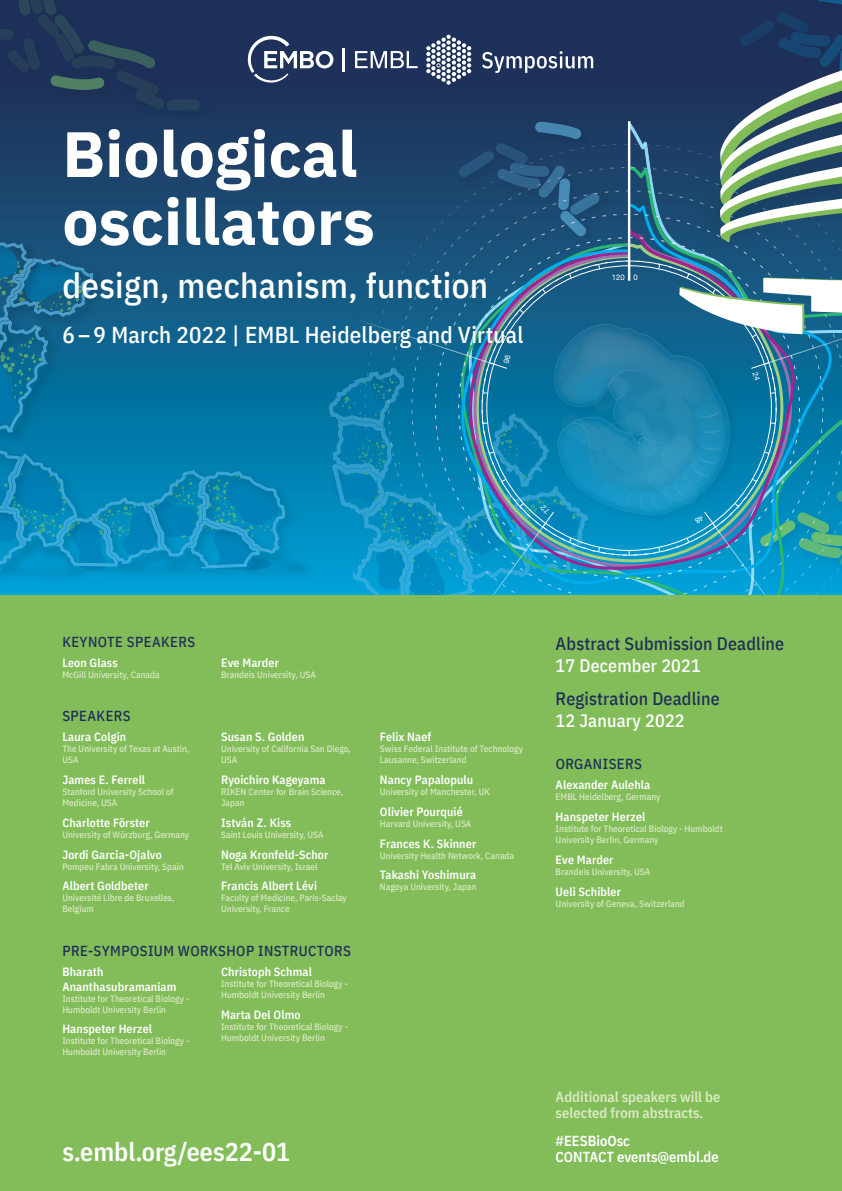
<style>
.page{position:relative;width:842px;height:1191px;background:#fff}
.page>*{position:absolute;margin:0;border:0;box-sizing:border-box;transform-origin:0 0}
.t1{font:700 64px/68px "IBM Plex Sans";color:#fff}
.t2{font:500 35px "IBM Plex Sans Cond";letter-spacing:.01em;color:#fff}
.t3{font:600 26px "IBM Plex Sans Cond";color:#fff}
.t4{font:500 23px "IBM Plex Sans Cond";letter-spacing:.01em;color:#fff}
.t5{font:500 18px "IBM Plex Sans Cond";letter-spacing:.01em;color:#222f56}
.t6{font:500 18px "IBM Plex Sans Cond";letter-spacing:.01em;color:#fff}
.t7{font:500 14.5px "IBM Plex Sans Cond";letter-spacing:.03em;color:#202f56}
.t8{font:600 14.5px/16px "IBM Plex Sans Cond";color:#dbe9c3}
.t9{font:600 14.5px "IBM Plex Sans Cond";color:#fff}
.t10{font:500 14.5px "IBM Plex Sans Cond";letter-spacing:.03em;color:#222f56}
.t11{font:600 12px/14.4px "IBM Plex Sans Cond";letter-spacing:.01em;color:#fff}
.t12{font:500 9.2px/11px "IBM Plex Sans Cond";color:#dbe9c3}
.t13{font:7.7px "Helvetica Neue";color:#fff}
</style>
<div class="page">
<div style="left:0;top:595px;width:842px;height:596px;background:#82bd5a"></div>
<svg style="left:0;top:0;width:842px;height:595px;background:#1f688f"></svg>
<h1 class="t1" style="left:62px;top:115px;width:314px">Biological oscillators</h1>
<h2 class="t2" style="left:62px;top:258px;width:427px">design, mechanism, function</h2>
<h3 class="t4" style="left:62px;top:317px;width:463px">6 – 9 March 2022 | EMBL Heidelberg and Virtual</h3>
<p class="t13" style="left:612px;top:271px;width:27px">120 0</p>
<h3 class="t10" style="left:62px;top:630px;width:134px">KEYNOTE SPEAKERS</h3>
<h3 class="t11" style="left:62px;top:654px;width:57px">Leon Glass</h3>
<p class="t12" style="left:62px;top:668px;width:99px">McGill University, Canada</p>
<h3 class="t7" style="left:62px;top:705px;width:70px">SPEAKERS</h3>
<h3 class="t11" style="left:62px;top:729px;width:65px">Laura Colgin</h3>
<p class="t12" style="left:62px;top:743px;width:129px">The University of Texas at Austin,<br>USA</p>
<h3 class="t11" style="left:62px;top:771px;width:84px">James E. Ferrell</h3>
<p class="t12" style="left:62px;top:785px;width:113px">Stanford University School of<br>Medicine, USA</p>
<h3 class="t11" style="left:62px;top:814px;width:89px">Charlotte Förster</h3>
<p class="t12" style="left:62px;top:828px;width:128px">University of Würzburg, Germany</p>
<h3 class="t11" style="left:62px;top:846px;width:101px">Jordi Garcia-Ojalvo</h3>
<p class="t12" style="left:62px;top:860px;width:123px">Pompeu Fabra University, Spain</p>
<h3 class="t11" style="left:62px;top:877px;width:88px">Albert Goldbeter</h3>
<p class="t12" style="left:62px;top:891px;width:114px">Université Libre de Bruxelles,<br>Belgium</p>
<h3 class="t11" style="left:221px;top:654px;width:59px">Eve Marder</h3>
<p class="t12" style="left:221px;top:668px;width:96px">Brandeis University, USA</p>
<h3 class="t11" style="left:221px;top:729px;width:85px">Susan S. Golden</h3>
<p class="t12" style="left:221px;top:743px;width:131px">University of California San Diego,<br>USA</p>
<h3 class="t11" style="left:221px;top:771px;width:106px">Ryoichiro Kageyama</h3>
<p class="t12" style="left:221px;top:785px;width:124px">RIKEN Center for Brain Science,<br>Japan</p>
<h3 class="t11" style="left:221px;top:814px;width:72px">István Z. Kiss</h3>
<p class="t12" style="left:221px;top:828px;width:104px">Saint Louis University, USA</p>
<h3 class="t11" style="left:221px;top:846px;width:109px">Noga Kronfeld-Schor</h3>
<p class="t12" style="left:221px;top:860px;width:98px">Tel Aviv University, Israel</p>
<h3 class="t11" style="left:221px;top:877px;width:97px">Francis Albert Lévi</h3>
<p class="t12" style="left:221px;top:891px;width:127px">Faculty of Medicine, Paris-Saclay<br>University, France</p>
<h3 class="t7" style="left:62px;top:939px;width:290px">PRE-SYMPOSIUM WORKSHOP INSTRUCTORS</h3>
<h3 class="t11" style="left:62px;top:963px;width:116px">Bharath<br>Ananthasubramaniam</h3>
<p class="t12" style="left:62px;top:992px;width:128px">Institute for Theoretical Biology -<br>Humboldt University Berlin</p>
<h3 class="t11" style="left:62px;top:1021px;width:91px">Hanspeter Herzel</h3>
<p class="t12" style="left:62px;top:1034px;width:128px">Institute for Theoretical Biology -<br>Humboldt University Berlin</p>
<h3 class="t11" style="left:221px;top:963px;width:92px">Christoph Schmal</h3>
<p class="t12" style="left:221px;top:977px;width:128px">Institute for Theoretical Biology -<br>Humboldt University Berlin</p>
<h3 class="t11" style="left:221px;top:1006px;width:81px">Marta Del Olmo</h3>
<p class="t12" style="left:221px;top:1020px;width:128px">Institute for Theoretical Biology -<br>Humboldt University Berlin</p>
<h3 class="t11" style="left:380px;top:729px;width:53px">Felix Naef</h3>
<p class="t12" style="left:380px;top:743px;width:145px">Swiss Federal Institute of Technology<br>Lausanne, Switzerland</p>
<h3 class="t11" style="left:380px;top:771px;width:95px">Nancy Papalopulu</h3>
<p class="t12" style="left:380px;top:785px;width:112px">University of Manchester, UK</p>
<h3 class="t11" style="left:380px;top:803px;width:84px">Olivier Pourquié</h3>
<p class="t12" style="left:380px;top:817px;width:93px">Harvard University, USA</p>
<h3 class="t11" style="left:380px;top:835px;width:98px">Frances K. Skinner</h3>
<p class="t12" style="left:380px;top:849px;width:136px">University Health Network, Canada</p>
<h3 class="t11" style="left:380px;top:866px;width:98px">Takashi Yoshimura</h3>
<p class="t12" style="left:380px;top:880px;width:98px">Nagoya University, Japan</p>
<h3 class="t5" style="left:556px;top:629px;width:230px">Abstract Submission Deadline</h3>
<h3 class="t6" style="left:556px;top:651px;width:147px">17 December 2021</h3>
<h3 class="t5" style="left:556px;top:684px;width:166px">Registration Deadline</h3>
<h3 class="t6" style="left:556px;top:706px;width:130px">12 January 2022</h3>
<h3 class="t7" style="left:556px;top:752px;width:88px">ORGANISERS</h3>
<h3 class="t11" style="left:556px;top:777px;width:96px">Alexander Aulehla</h3>
<p class="t12" style="left:556px;top:791px;width:106px">EMBL Heidelberg, Germany</p>
<h3 class="t11" style="left:556px;top:808px;width:91px">Hanspeter Herzel</h3>
<p class="t12" style="left:556px;top:822px;width:169px">Institute for Theoretical Biology - Humboldt<br>University Berlin, Germany</p>
<h3 class="t11" style="left:556px;top:851px;width:59px">Eve Marder</h3>
<p class="t12" style="left:556px;top:865px;width:96px">Brandeis University, USA</p>
<h3 class="t11" style="left:556px;top:883px;width:67px">Ueli Schibler</h3>
<p class="t12" style="left:556px;top:897px;width:131px">University of Geneva, Switzerland</p>
<h3 class="t8" style="left:556px;top:1088px;width:166px">Additional speakers will be selected from abstracts.</h3>
<h3 class="t9" style="left:556px;top:1129px;width:76px">#EESBioOsc</h3>
<h3 class="t3" style="left:62px;top:1131px;width:229px">s.embl.org/ees22-01</h3>
<h3 class="t9" style="left:556px;top:1145px;width:165px">CONTACT events@embl.de</h3>
</div>
